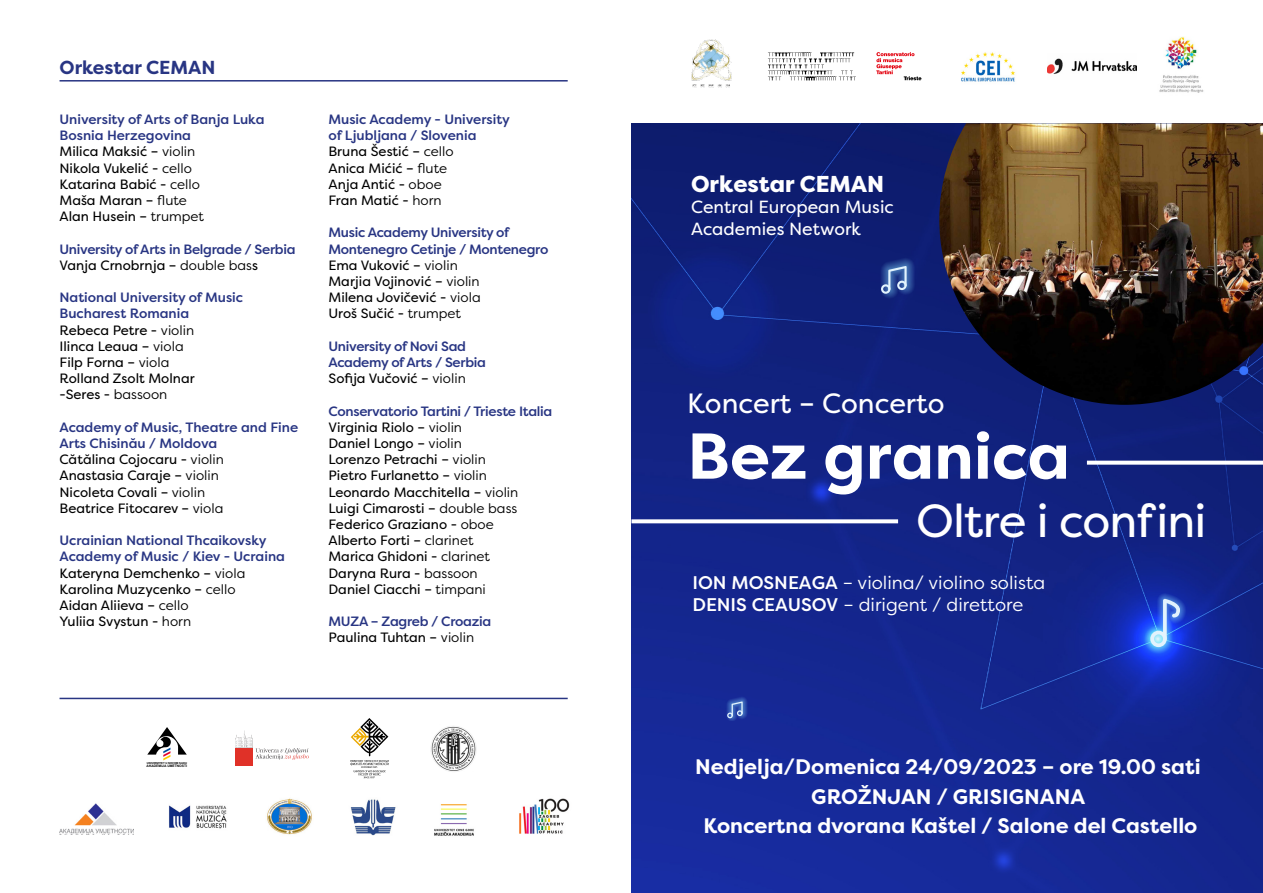
<style>
.page{position:relative;width:1263px;height:893px;background:#fff}
.page>*{position:absolute;margin:0;border:0;box-sizing:border-box;transform-origin:0 0}
.t1{font:700 64.65px "Filson Pro";color:#fff}
.t2{font:46.35px "Filson Pro";letter-spacing:-.02em;color:#fff}
.t3{font:27.9px "Filson Pro";color:#fff}
.t4{font:800 22.95px "Filson Pro";color:#fff}
.t5{font:700 21px/29.5px "Filson Pro";color:#fff;text-align:center}
.t6{font:700 18.75px "Filson Pro";color:#283583}
.t7{font:18.3px/22px "Filson Pro";color:#fff}
.t8{font:17.55px/21.1px "Filson Pro";color:#fff}
.t9{font:13.5px/16.2px "Filson Pro";color:#000}
.t10{font:500 13.5px/16.2px "Filson Pro";letter-spacing:-.02em;color:#283583}
.t11{font:500 13.5px/16.2px "Filson Pro";color:#283583}
.t12{font:700 3.3px "Arial";color:#000}
.t13{font:700 2.7px "Arial";color:#000}
.s1{font-weight:500;color:#283583}
.s2{font-style:inherit}
.s3{font-weight:400;color:#000}
.s4{font-weight:500}
</style>
<div class="page">
<img style="left:631px;top:123px;width:632px;height:770px">
<svg style="left:726px;top:696px;width:22px;height:25px"></svg>
<svg style="left:727px;top:701px;width:16px;height:17px"></svg>
<svg style="left:1144px;top:592px;width:42px;height:62px"></svg>
<svg style="left:1150px;top:599px;width:30px;height:48px"></svg>
<hr style="left:60px;top:698px;width:508px;height:1px;background:#283583">
<hr style="left:60px;top:80px;width:508px;height:2px;background:#283583">
<img style="left:60px;top:803px;width:74px;height:31px">
<img style="left:267px;top:798px;width:45px;height:37px">
<img style="left:169px;top:805px;width:58px;height:24px">
<img style="left:350px;top:799px;width:46px;height:37px">
<img style="left:519px;top:798px;width:51px;height:36px">
<img style="left:434px;top:804px;width:40px;height:32px">
<svg style="left:147px;top:727px;width:40px;height:33px"></svg>
<div style="left:235px;top:748px;width:18px;height:18px;background:#e03128"></div>
<svg style="left:235px;top:730px;width:74px;height:30px"></svg>
<svg style="left:350px;top:718px;width:39px;height:60px"></svg>
<img style="left:431px;top:726px;width:45px;height:46px">
<img style="left:939px;top:123px;width:324px;height:282px">
<svg style="left:880px;top:257px;width:35px;height:42px"></svg>
<svg style="left:881px;top:266px;width:26px;height:28px"></svg>
<img style="left:1159px;top:36px;width:45px;height:57px">
<svg style="left:768px;top:52px;width:88px;height:28px"></svg>
<svg style="left:876px;top:52px;width:45px;height:28px"></svg>
<img style="left:961px;top:52px;width:54px;height:30px">
<img style="left:691px;top:39px;width:41px;height:49px">
<img style="left:1047px;top:58px;width:90px;height:16px">
<svg style="left:1087px;top:461px;width:176px;height:4px"></svg>
<svg style="left:631px;top:519px;width:267px;height:4px"></svg>
<h3 class="t6" style="left:60px;top:55px;width:157px">Orkestar CEMAN</h3>
<p class="t9" style="left:60px;top:111px;width:206px"><span class="s1">University of Arts of Banja Luka<br>Bosnia Herzegovina<br></span>Milica Maksić – <span class="s2">violin<br></span>Nikola Vukelić - <span class="s2">cello<br></span>Katarina Babić - <span class="s2">cello<br></span>Maša Maran – <span class="s2">flute<br></span>Alan Husein – <span class="s2">trumpet</span></p>
<p class="t10" style="left:60px;top:241px;width:238px">University of Arts in Belgrade / Serbia<br><span class="s3">Vanja Crnobrnja –</span> <span class="s3">double bas</span><span class="s3">s</span></p>
<p class="t9" style="left:60px;top:289px;width:185px"><span class="s1">National University of Music<br>Bucharest Romania<br></span>Rebeca Petre - <span class="s2">violin<br></span>Ilinca Leaua – <span class="s2">viola<br></span>Filp Forna – <span class="s2">viola<br></span>Rolland Zsolt Molnar<br>-Seres - <span class="s2">bassoon</span></p>
<p class="t9" style="left:60px;top:419px;width:240px"><span class="s1">Academy of Music, Theatre and Fine<br>Arts Chisinău / Moldova<br></span>Cătălina Cojocaru - <span class="s2">violin<br></span>Anastasia Caraje – <span class="s2">violin<br></span>Nicoleta Covali – <span class="s2">violin<br></span>Beatrice Fitocarev – <span class="s2">viola</span></p>
<p class="t9" style="left:60px;top:532px;width:227px"><span class="s1">Ucrainian National Thcaikovsky<br>Academy of Music / Kiev - Ucraina<br></span>Kateryna Demchenko – <span class="s2">viola<br></span>Karolina Muzycenko – <span class="s2">cello<br></span>Aidan Aliieva – <span class="s2">cello<br></span>Yuliia Svystun - <span class="s2">horn</span></p>
<p class="t11" style="left:328px;top:111px;width:183px">Music Academy - University of Ljubljana / Slovenia<br><span class="s3">Bruna Šestić –</span> <span class="s3">cello<br></span><span class="s3">Anica Mićić –</span> <span class="s3">flute<br></span><span class="s3">Anja Antić -</span> <span class="s3">oboe<br></span><span class="s3">Fran Matić -</span> <span class="s3">horn</span></p>
<p class="t9" style="left:328px;top:224px;width:221px"><span class="s1">Music Academy University of<br>Montenegro Cetinje / Montenegro<br></span>Ema Vuković – <span class="s2">violin<br></span>Marjia Vojinović – <span class="s2">violin<br></span>Milena Jovičević - <span class="s2">viola<br></span>Uroš Sučić - <span class="s2">trumpet</span></p>
<p class="t10" style="left:328px;top:338px;width:159px">University of Novi Sad<br>Academy of Arts / Serbia<br><span class="s3">Sofija Vučović –</span> <span class="s3">violin</span></p>
<p class="t9" style="left:328px;top:403px;width:225px"><span class="s1">Conservatorio Tartini / Trieste Italia<br></span>Virginia Riolo – <span class="s2">violin<br></span>Daniel Longo – <span class="s2">violin<br></span>Lorenzo Petrachi – <span class="s2">violin<br></span>Pietro Furlanetto – <span class="s2">violin<br></span>Leonardo Macchitella – <span class="s2">violin<br></span>Luigi Cimarosti – <span class="s2">double bass<br></span>Federico Graziano - <span class="s2">oboe<br></span>Alberto Forti – <span class="s2">clarinet<br></span>Marica Ghidoni - <span class="s2">clarinet<br></span>Daryna Rura - <span class="s2">bassoon<br></span>Daniel Ciacchi – <span class="s2">timpani</span></p>
<p class="t10" style="left:328px;top:613px;width:164px">MUZA – Zagreb / Croazia<br><span class="s3">Paulina Tuhtan –</span> <span class="s3">violin</span></p>
<p class="t13" style="left:147px;top:761px;width:42px">UNIVERZITET U NOVOM SADU</p>
<p class="t12" style="left:147px;top:764px;width:42px">AKADEMIJA UMETNOSTI</p>
<h3 class="t4" style="left:691px;top:170px;width:195px">Orkestar CEMAN</h3>
<p class="t8" style="left:691px;top:196px;width:204px">Central European Music<br>Academies Network</p>
<h3 class="t3" style="left:687px;top:385px;width:259px">Koncert – Concerto</h3>
<h1 class="t1" style="left:687px;top:415px;width:384px">Bez granica</h1>
<h2 class="t2" style="left:916px;top:489px;width:292px">Oltre i confini</h2>
<h3 class="t7" style="left:692px;top:571px;width:354px"><span class="s4">ION MOSNEAGA</span> – violina/ violino solista<br><span class="s4">DENIS CEAUSOV</span> – dirigent / direttore</h3>
<h3 class="t5" style="left:695px;top:752px;width:507px">Nedjelja/Domenica 24/09/2023 – ore 19.00 sati<br>GROŽNJAN / GRISIGNANA<br>Koncertna dvorana Kaštel / Salone del Castello</h3>
</div>
